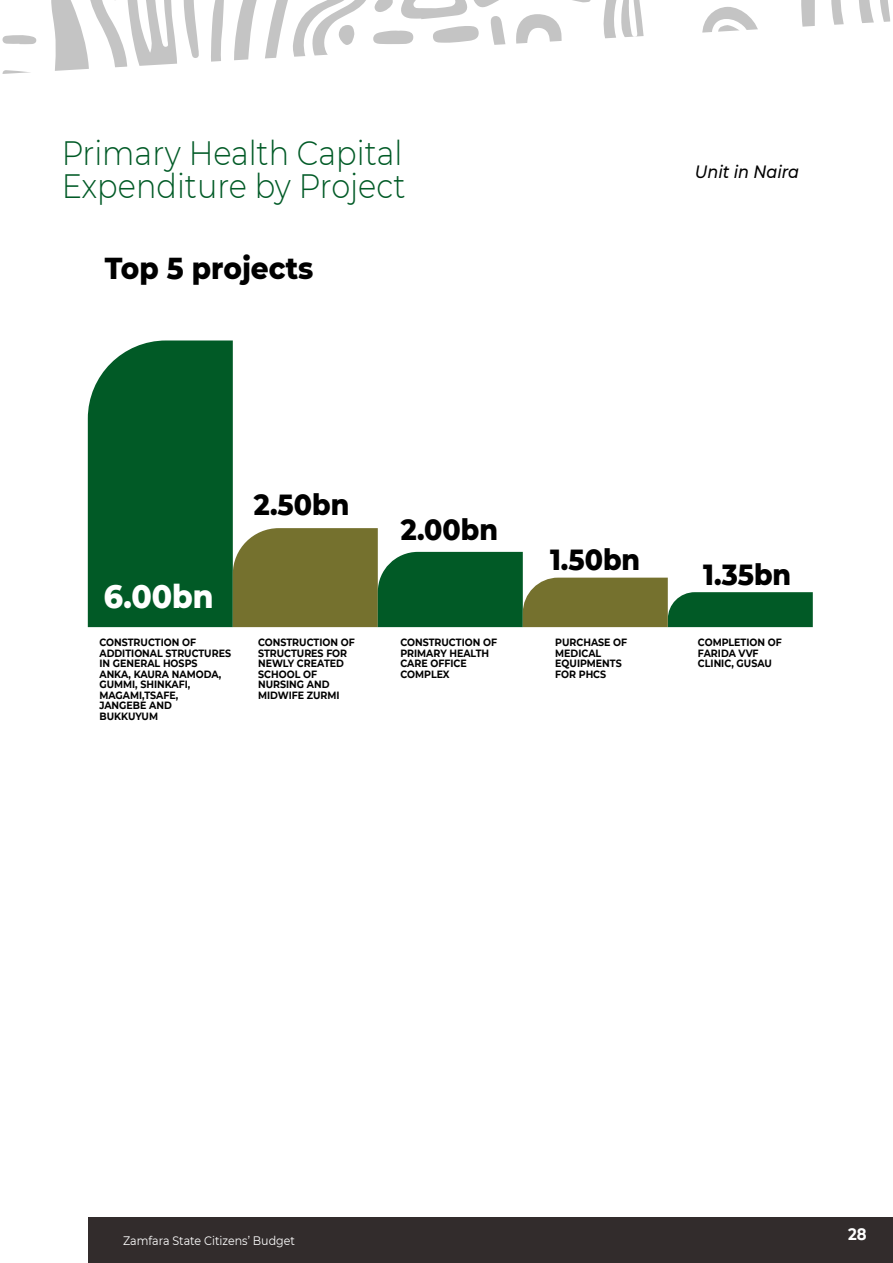
<style>
.page{position:relative;width:893px;height:1263px;background:#fff}
.page>*{position:absolute;margin:0;border:0;box-sizing:border-box;transform-origin:0 0}
.t1{font:300 33.75px/33.3px "Montserrat";color:#015a26;scale:.9 1}
.t2{font:800 33.15px "Montserrat";color:#fff;scale:.9 1}
.t3{font:800 30.9px "Montserrat";color:#000;scale:.9 1}
.t4{font:800 29.7px "Montserrat";color:#000;scale:.9 1}
.t5{font:italic 500 17.85px "Montserrat";color:#000;scale:.9 1}
.t6{font:700 16.5px "Montserrat";color:#fff;scale:.9 1}
.t7{font:12.3px "Montserrat";color:#fff;scale:.9 1}
.t8{font:700 10.5px/10.5px "Montserrat";color:#000;scale:.9 1}
</style>
<div class="page">
<svg style="left:2px;top:35px;width:34px;height:9px"></svg>
<svg style="left:2px;top:70px;width:28px;height:4px"></svg>
<svg style="left:51px;top:0;width:840px;height:71px"></svg>
<div style="left:88px;top:1218px;width:805px;height:45px;background:#322c2c"></div>
<svg style="left:88px;top:340px;width:725px;height:287px"></svg>
<h1 class="t1" style="left:62px;top:135px;width:384px">Primary Health Capital<br>Expenditure by Project</h1>
<h3 class="t3" style="left:105px;top:245px;width:233px">Top 5 projects</h3>
<h3 class="t5" style="left:695px;top:159px;width:118px">Unit in Naira</h3>
<h2 class="t2" style="left:104px;top:572px;width:124px">6.00bn</h2>
<h3 class="t4" style="left:254px;top:483px;width:108px">2.50bn</h3>
<h3 class="t4" style="left:401px;top:507px;width:110px">2.00bn</h3>
<h3 class="t4" style="left:550px;top:538px;width:102px">1.50bn</h3>
<h3 class="t4" style="left:703px;top:552px;width:99px">1.35bn</h3>
<p class="t8" style="left:99px;top:637px;width:148px">CONSTRUCTION OF<br>ADDITIONAL STRUCTURES<br>IN GENERAL HOSPS<br>ANKA, KAURA NAMODA,<br>GUMMI, SHINKAFI,<br>MAGAMI,TSAFE,<br>JANGEBE AND<br>BUKKUYUM</p>
<p class="t8" style="left:258px;top:637px;width:109px">CONSTRUCTION OF<br>STRUCTURES FOR<br>NEWLY CREATED<br>SCHOOL OF<br>NURSING AND<br>MIDWIFE ZURMI</p>
<p class="t8" style="left:400px;top:637px;width:109px">CONSTRUCTION OF<br>PRIMARY HEALTH<br>CARE OFFICE<br>COMPLEX</p>
<p class="t8" style="left:555px;top:637px;width:82px">PURCHASE OF<br>MEDICAL<br>EQUIPMENTS<br>FOR PHCS</p>
<p class="t8" style="left:698px;top:637px;width:95px">COMPLETION OF<br>FARIDA VVF<br>CLINIC, GUSAU</p>
<p class="t7" style="left:123px;top:1232px;width:193px">Zamfara State Citizens’ Budget</p>
<h3 class="t6" style="left:848px;top:1223px;width:22px">28</h3>
</div>
